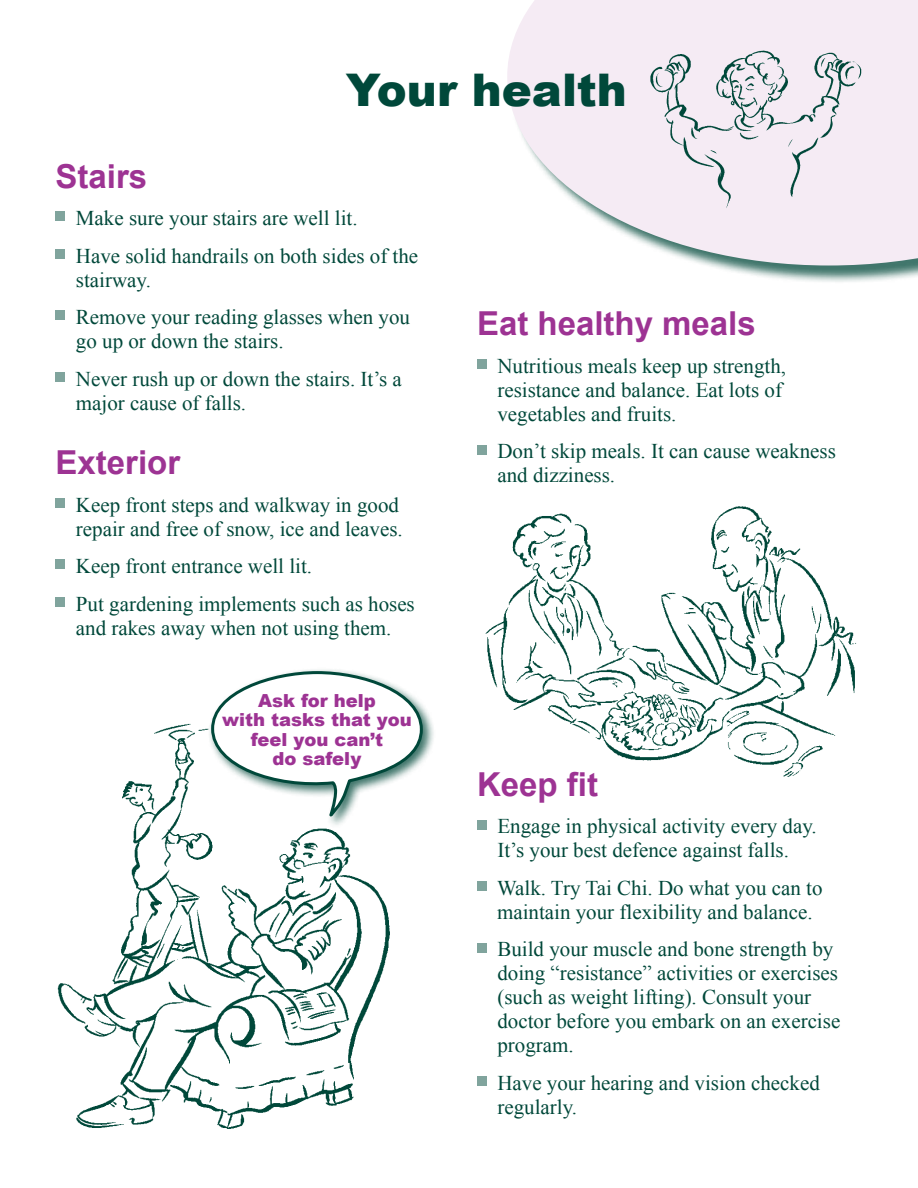
<style>
.page{position:relative;width:918px;height:1188px;background:#fff}
.page>*{position:absolute;margin:0;border:0;box-sizing:border-box;transform-origin:0 0}
.t1{font:900 45px "Arial";color:#00483a}
.t2{font:700 33px "Arial";color:#9d3393}
.t3{font:21px/24px "Times New Roman";color:#00483a}
.t4{font:900 18px/19.5px "Arial";color:#9d3393;text-align:center}
</style>
<div class="page">
<div style="left:510px;top:0;width:408px;height:284px;background:#00483a;opacity:.75"></div>
<svg style="left:507px;top:0;width:411px;height:266px;fill:#f5ebf4"></svg>
<div style="left:56px;top:212px;width:9px;height:9px;background:#80a49d"></div>
<div style="left:56px;top:249px;width:9px;height:10px;background:#80a49d"></div>
<div style="left:56px;top:311px;width:9px;height:9px;background:#80a49d"></div>
<div style="left:56px;top:372px;width:9px;height:10px;background:#80a49d"></div>
<div style="left:56px;top:498px;width:9px;height:10px;background:#80a49d"></div>
<div style="left:56px;top:560px;width:9px;height:9px;background:#80a49d"></div>
<div style="left:56px;top:597px;width:9px;height:10px;background:#80a49d"></div>
<div style="left:477px;top:359px;width:10px;height:10px;background:#80a49d"></div>
<div style="left:477px;top:445px;width:10px;height:10px;background:#80a49d"></div>
<div style="left:477px;top:820px;width:10px;height:10px;background:#80a49d"></div>
<div style="left:477px;top:881px;width:10px;height:10px;background:#80a49d"></div>
<div style="left:477px;top:943px;width:10px;height:10px;background:#80a49d"></div>
<div style="left:477px;top:1076px;width:10px;height:10px;background:#80a49d"></div>
<img style="left:57px;top:723px;width:333px;height:406px">
<div style="left:208px;top:667px;width:227px;height:161px;background:#00483a;opacity:.75"></div>
<svg style="left:212px;top:670px;width:212px;height:148px"></svg>
<img style="left:632px;top:27px;width:247px;height:201px">
<img style="left:485px;top:506px;width:372px;height:271px">
<h1 class="t1" style="left:346px;top:65px;width:283px">Your health</h1>
<h2 class="t2" style="left:56px;top:154px;width:93px">Stairs</h2>
<p class="t3" style="left:76px;top:199px;width:344px;line-height:37.5px">Make sure your stairs are well lit.<br>Have solid handrails on both sides of the</p>
<p class="t3" style="left:76px;top:260px;width:336px;line-height:37.5px">stairway.<br>Remove your reading glasses when you</p>
<p class="t3" style="left:76px;top:322px;width:328px;line-height:37.5px">go up or down the stairs.<br>Never rush up or down the stairs. It’s a</p>
<p class="t3" style="left:76px;top:390px;width:172px">major cause of falls.</p>
<h2 class="t2" style="left:56px;top:441px;width:126px">Exterior</h2>
<p class="t3" style="left:76px;top:492px;width:328px">Keep front steps and walkway in good repair and free of snow, ice and leaves.</p>
<p class="t3" style="left:76px;top:547px;width:340px;line-height:37.5px">Keep front entrance well lit.<br>Put gardening implements such as hoses</p>
<p class="t3" style="left:76px;top:615px;width:317px">and rakes away when not using them.</p>
<p class="t4" style="left:222px;top:691px;width:191px">Ask for help<br>with tasks that you feel you can’t<br>do safely</p>
<h2 class="t2" style="left:477px;top:302px;width:280px">Eat healthy meals</h2>
<p class="t3" style="left:497px;top:353px;width:290px">Nutritious meals keep up strength, resistance and balance. Eat lots of vegetables and fruits.</p>
<p class="t3" style="left:497px;top:439px;width:340px">Don’t skip meals. It can cause weakness and dizziness.</p>
<h2 class="t2" style="left:477px;top:763px;width:123px">Keep fit</h2>
<p class="t3" style="left:497px;top:814px;width:321px">Engage in physical activity every day.<br>It’s your best defence against falls.</p>
<p class="t3" style="left:497px;top:875px;width:327px">Walk. Try Tai Chi. Do what you can to maintain your flexibility and balance.</p>
<p class="t3" style="left:497px;top:937px;width:344px">Build your muscle and bone strength by doing “resistance” activities or exercises (such as weight lifting). Consult your doctor before you embark on an exercise program.</p>
<p class="t3" style="left:497px;top:1070px;width:324px">Have your hearing and vision checked regularly.</p>
</div>
